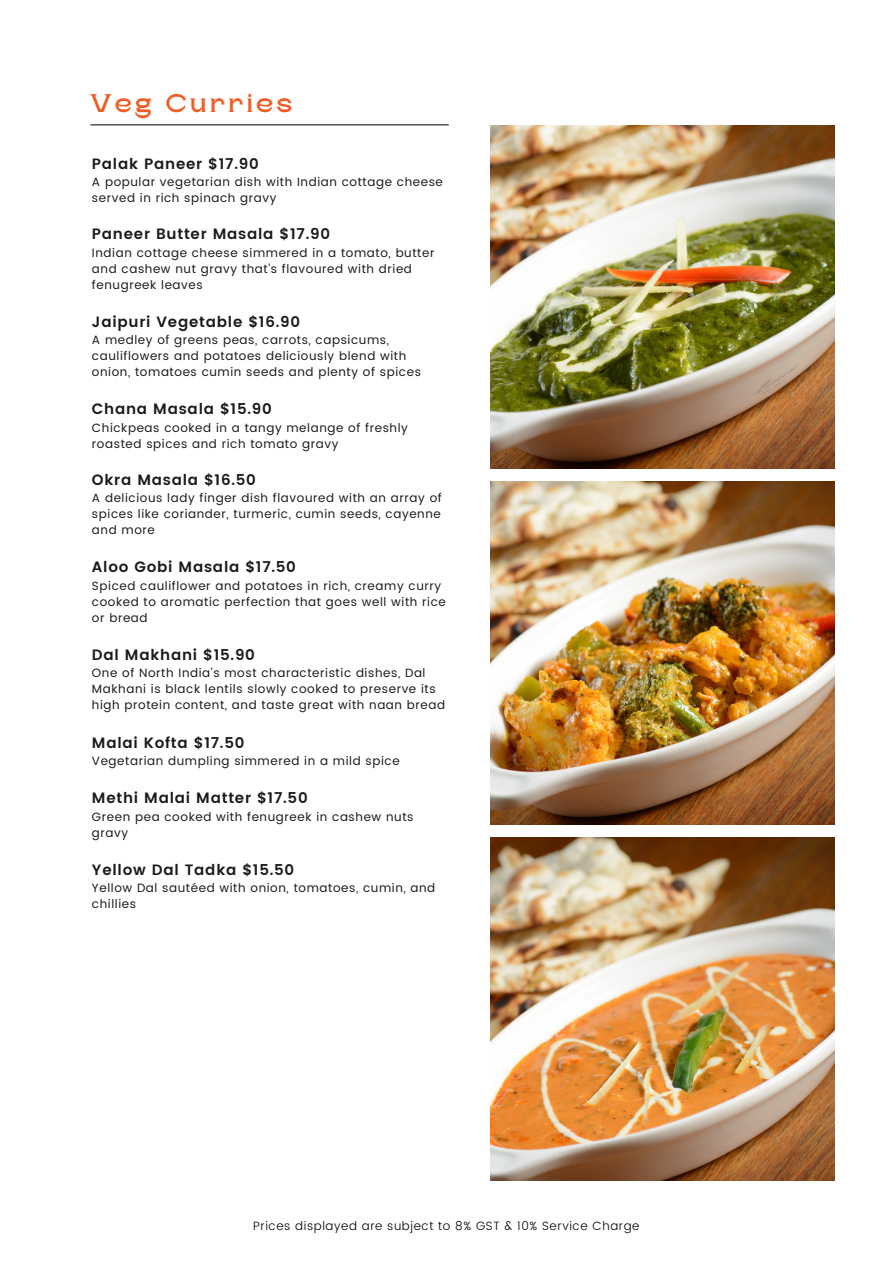
<style>
.page{position:relative;width:893px;height:1264px;background:#fff}
.page>*{position:absolute;margin:0;border:0;box-sizing:border-box;transform-origin:0 0}
.t1{font:700 25.5px "Rasputin";letter-spacing:.12em;color:#f05c22}
.t2{font:600 15px "Poppins";letter-spacing:.05em;color:#1b1b1b}
.t3{font:12px/16px "Poppins";letter-spacing:.05em;color:#1b1b1b}
.t4{font:300 12px "Poppins";letter-spacing:.05em;color:#000}
</style>
<div class="page">
<hr style="left:91px;top:124px;width:357px;height:1px;background:#1b1b1b">
<img style="left:490px;top:125px;width:344px;height:343px">
<img style="left:490px;top:481px;width:344px;height:343px">
<img style="left:490px;top:837px;width:344px;height:343px">
<p class="t1" style="left:90px;top:89px;width:204px">Veg Curries</p>
<p class="t2" style="left:92px;top:155px;width:168px">Palak Paneer $17.90</p>
<p class="t3" style="left:92px;top:174px;width:352px">A popular vegetarian dish with Indian cottage cheese</p>
<p class="t3" style="left:92px;top:190px;width:186px">served in rich spinach gravy</p>
<p class="t2" style="left:92px;top:225px;width:239px">Paneer Butter Masala $17.90</p>
<p class="t3" style="left:92px;top:244px;width:344px">Indian cottage cheese simmered in a tomato, butter and cashew nut gravy that’s flavoured with dried fenugreek leaves</p>
<p class="t2" style="left:92px;top:313px;width:209px">Jaipuri Vegetable $16.90</p>
<p class="t3" style="left:92px;top:332px;width:330px">A medley of greens peas, carrots, capsicums, cauliflowers and potatoes deliciously blend with onion, tomatoes cumin seeds and plenty of spices</p>
<p class="t2" style="left:92px;top:400px;width:181px">Chana Masala $15.90</p>
<p class="t3" style="left:92px;top:419px;width:317px">Chickpeas cooked in a tangy melange of freshly roasted spices and rich tomato gravy</p>
<p class="t2" style="left:92px;top:471px;width:165px">Okra Masala $16.50</p>
<p class="t3" style="left:92px;top:490px;width:351px">A delicious lady finger dish flavoured with an array of</p>
<p class="t3" style="left:92px;top:506px;width:350px">spices like coriander, turmeric, cumin seeds, cayenne and more</p>
<p class="t2" style="left:92px;top:558px;width:205px">Aloo Gobi Masala $17.50</p>
<p class="t3" style="left:92px;top:577px;width:350px">Spiced cauliflower and potatoes in rich, creamy curry</p>
<p class="t3" style="left:92px;top:593px;width:355px">cooked to aromatic perfection that goes well with rice or bread</p>
<p class="t2" style="left:92px;top:646px;width:164px">Dal Makhani $15.90</p>
<p class="t3" style="left:92px;top:665px;width:335px">One of North India’s most characteristic dishes, Dal</p>
<p class="t3" style="left:92px;top:681px;width:355px">Makhani is black lentils slowly cooked to preserve its high protein content, and taste great with naan bread</p>
<p class="t2" style="left:92px;top:733px;width:154px">Malai Kofta $17.50</p>
<p class="t3" style="left:92px;top:752px;width:309px">Vegetarian dumpling simmered in a mild spice</p>
<p class="t2" style="left:92px;top:789px;width:217px">Methi Malai Matter $17.50</p>
<p class="t3" style="left:92px;top:808px;width:323px">Green pea cooked with fenugreek in cashew nuts gravy</p>
<p class="t2" style="left:92px;top:860px;width:204px">Yellow Dal Tadka $15.50</p>
<p class="t3" style="left:92px;top:880px;width:345px">Yellow Dal sautéed with onion, tomatoes, cumin, and</p>
<p class="t3" style="left:92px;top:896px;width:46px">chillies</p>
<p class="t4" style="left:253px;top:1219px;width:388px">Prices displayed are subject to 8% GST &amp; 10% Service Charge</p>
</div>
